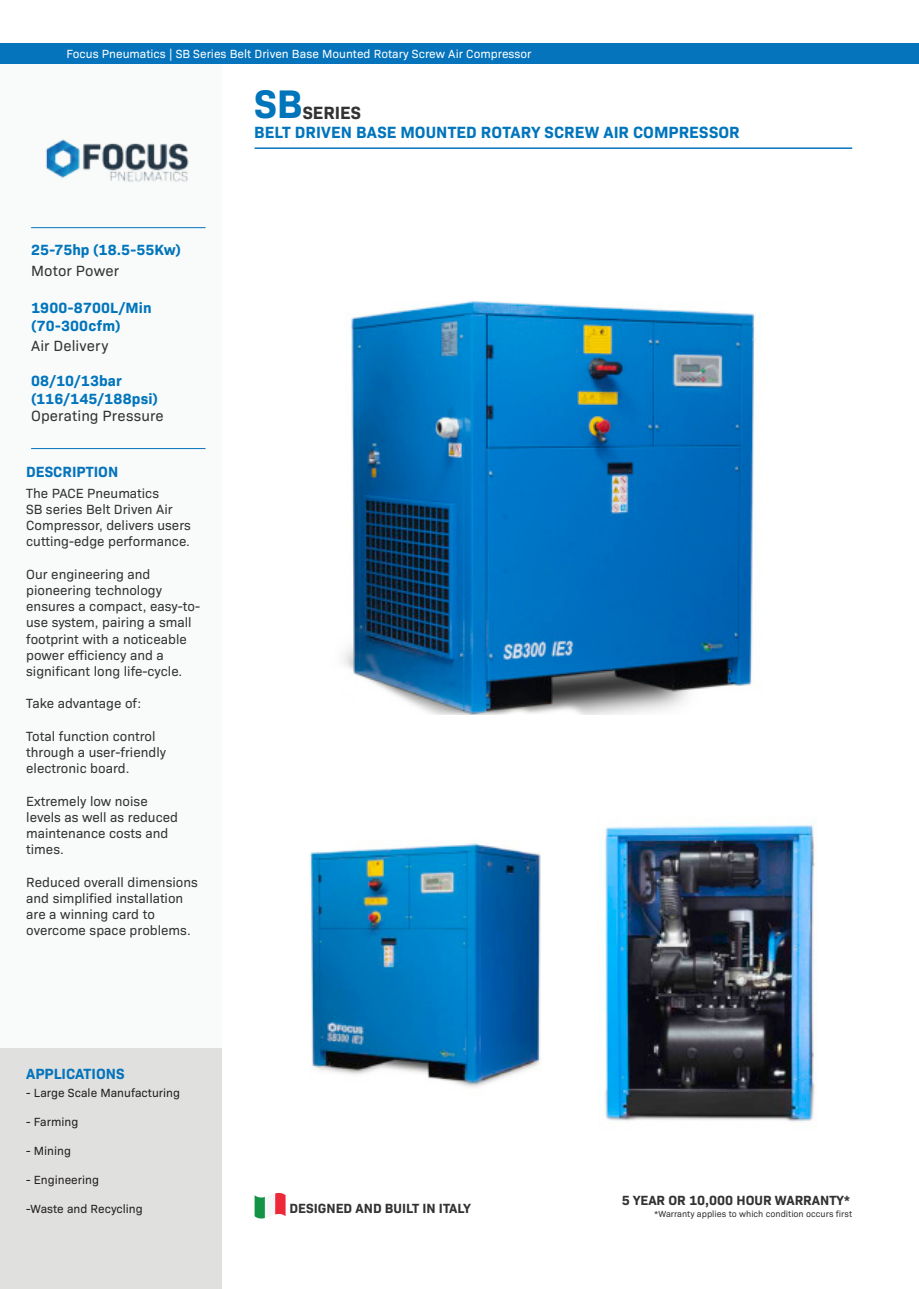
<style>
.page{position:relative;width:919px;height:1289px;background:#fff}
.page>*{position:absolute;margin:0;border:0;box-sizing:border-box;transform-origin:0 0}
.t1{font:700 40.5px "Bio Sans";color:#0075bc}
.t2{font:700 18px "Bio Sans";color:#323332}
.t3{font:700 16.5px "Bio Sans";letter-spacing:.005em;color:#0075bc}
.t4{font:700 15px/18px "Bio Sans";letter-spacing:.01em;color:#0075bc}
.t5{font:15px "Bio Sans";letter-spacing:.01em;color:#323332}
.t6{font:700 15px "Bio Sans";color:#0574bc}
.t7{font:13.5px/16.2px "Bio Sans";color:#323332}
.t8{font:700 13.5px "Bio Sans";color:#323332}
.t9{font:12px "Bio Sans";color:#231f20}
.t10{font:12px "Bio Sans";color:#fff}
.t11{font:9px "Bio Sans";color:#323332}
</style>
<div class="page">
<div style="left:0;top:64px;width:221px;height:1224px;background:#f9fafa"></div>
<div style="left:0;top:1048px;width:221px;height:240px;background:#e0e1df"></div>
<hr style="left:254px;top:147px;width:598px;height:2px;background:#0574bc">
<hr style="left:31px;top:227px;width:174px;height:1px;background:#0574bc">
<hr style="left:31px;top:448px;width:174px;height:1px;background:#0574bc">
<div style="left:0;top:43px;width:918px;height:21px;background:#0574bc"></div>
<img style="left:342px;top:301px;width:413px;height:414px">
<img style="left:604px;top:825px;width:211px;height:297px">
<img style="left:310px;top:843px;width:231px;height:245px">
<svg style="left:254px;top:1192px;width:31px;height:26px"></svg>
<img style="left:46px;top:139px;width:142px;height:43px">
<p class="t10" style="left:66px;top:49px;width:466px">Focus Pneumatics | SB Series Belt Driven Base Mounted Rotary Screw Air Compressor</p>
<h1 class="t1" style="left:254px;top:88px;width:50px">SB</h1>
<h2 class="t2" style="left:303px;top:105px;width:60px">SERIES</h2>
<p class="t4" style="left:31px;top:241px;width:151px">25-75hp (18.5-55Kw)</p>
<p class="t5" style="left:31px;top:264px;width:90px">Motor Power</p>
<p class="t4" style="left:31px;top:300px;width:122px">1900-8700L/Min (70-300cfm)</p>
<p class="t5" style="left:31px;top:339px;width:79px">Air Delivery</p>
<p class="t4" style="left:31px;top:373px;width:128px">08/10/13bar (116/145/188psi)</p>
<p class="t5" style="left:31px;top:409px;width:134px">Operating Pressure</p>
<p class="t6" style="left:26px;top:466px;width:94px">DESCRIPTION</p>
<p class="t7" style="left:26px;top:486px;width:166px">The PACE Pneumatics<br>SB series Belt Driven Air<br>Compressor, delivers users cutting-edge performance.</p>
<p class="t7" style="left:26px;top:567px;width:175px">Our engineering and pioneering technology ensures a compact, easy-to&shy;use system, pairing a small footprint with a noticeable power efficiency and a significant long life-cycle.</p>
<p class="t7" style="left:26px;top:696px;width:116px">Take advantage of:</p>
<p class="t7" style="left:26px;top:729px;width:141px">Total function control through a user-friendly electronic board.</p>
<p class="t7" style="left:26px;top:793px;width:153px">Extremely low noise levels as well as reduced maintenance costs and times.</p>
<p class="t7" style="left:26px;top:874px;width:173px">Reduced overall dimensions and simplified installation are a winning card to overcome space problems.</p>
<p class="t6" style="left:26px;top:1067px;width:100px">APPLICATIONS</p>
<p class="t9" style="left:26px;top:1087px;width:155px">- Large Scale Manufacturing</p>
<p class="t9" style="left:26px;top:1116px;width:54px">- Farming</p>
<p class="t9" style="left:26px;top:1145px;width:46px">- Mining</p>
<p class="t9" style="left:26px;top:1174px;width:74px">- Engineering</p>
<p class="t9" style="left:26px;top:1203px;width:118px">-Waste and Recycling</p>
<p class="t3" style="left:254px;top:126px;width:487px">BELT DRIVEN BASE MOUNTED ROTARY SCREW AIR COMPRESSOR</p>
<p class="t8" style="left:289px;top:1202px;width:183px">DESIGNED AND BUILT IN ITALY</p>
<p class="t8" style="left:621px;top:1194px;width:229px">5 YEAR OR 10,000 HOUR WARRANTY*</p>
<p class="t11" style="left:654px;top:1209px;width:199px">*Warranty applies to which condition occurs first</p>
</div>
